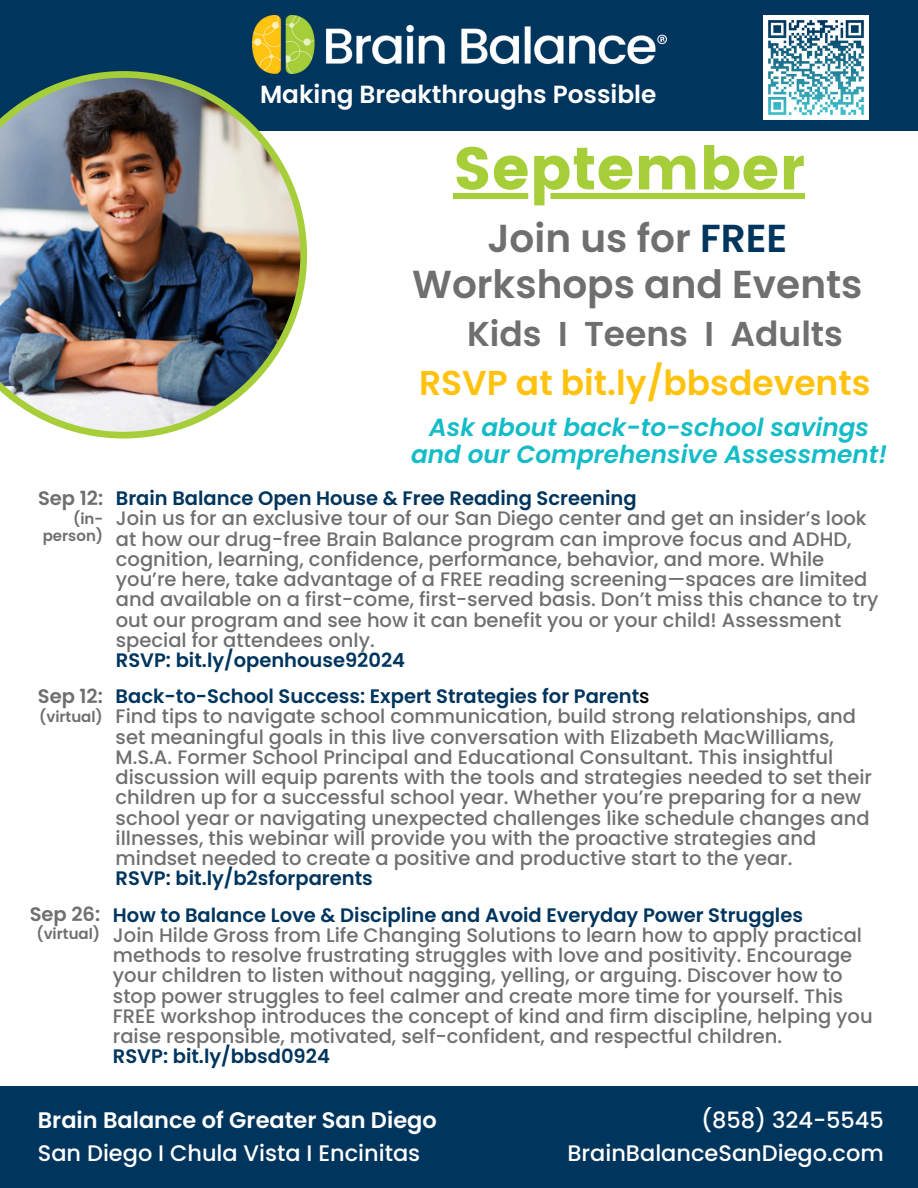
<style>
.page{position:relative;width:918px;height:1188px;background:#fff}
.page>*{position:absolute;margin:0;border:0;box-sizing:border-box;transform-origin:0 0}
.t1{font:60px "Poppins";color:#a6ce39}
.t2{font:600 39px/46.2px "Poppins";color:#6f6f6f;text-align:center}
.t3{font:600 34.5px "Poppins";color:#ffc20e}
.t4{font:600 34.5px "Poppins";color:#6f6f6f}
.t5{font:italic 600 24.75px/27px "Poppins";color:#13bcc7;text-align:center}
.t6{font:600 24.75px "Poppins";color:#fff}
.t7{font:600 22.5px/32.7px "Poppins";color:#fff}
.t8{font:500 22.5px/32.7px "Poppins";color:#fff;text-align:right}
.t9{font:500 19.5px/20.2px "Poppins";color:#6f6f6f}
.t10{font:600 19.5px "Poppins";color:#6f6f6f}
.t11{font:600 15px/16.8px "Poppins";color:#6f6f6f;text-align:right}
.s1{color:#00355d}
.s2{font-weight:600;color:#00355d}
.s3{color:#000}
.s4{font-weight:500}
</style>
<div class="page">
<div style="left:0;top:0;width:918px;height:130px;background:#00355d"></div>
<img style="left:252px;top:15px;width:414px;height:56px">
<img style="left:0;top:71px;width:307px;height:367px">
<img style="left:764px;top:15px;width:104px;height:105px">
<div style="left:0;top:1087px;width:918px;height:101px;background:#00355d"></div>
<div style="left:453px;top:193px;width:352px;height:5px;background:#a6ce39"></div>
<h4 class="t6" style="left:260px;top:77px;width:398px">Making Breakthroughs Possible</h4>
<p class="t1" style="left:453px;top:134px;width:353px">September</p>
<p class="t2" style="left:412px;top:215px;width:452px">Join us for <span class="s1">FREE<br></span>Workshops and Events</p>
<h5 class="t4" style="left:467px;top:310px;width:378px">Kids I Teens I Adults</h5>
<p class="t3" style="left:419px;top:359px;width:453px">RSVP at bit.ly/bbsdevents</p>
<p class="t5" style="left:411px;top:414px;width:478px">Ask about back-to-school savings and our Comprehensive Assessment!</p>
<h2 class="t10" style="left:38px;top:484px;width:67px">Sep 12:</h2>
<h3 class="t11" style="left:43px;top:510px;width:62px">(in&shy;person)</h3>
<h1 class="t9" style="left:116px;top:488px;width:764px"><span class="s2">Brain Balance Open House &amp; Free Reading Screening<br></span>Join us for an exclusive tour of our San Diego center and get an insider’s look at how our drug-free Brain Balance program can improve focus and ADHD, cognition, learning, confidence, performance, behavior, and more. While you’re here, take advantage of a FREE reading screening—spaces are limited and available on a first-come, first-served basis. Don’t miss this chance to try out our program and see how it can benefit you or your child! Assessment special for attendees only.<br><span class="s2">RSVP: bit.ly/openhouse92024</span></h1>
<p class="t10" style="left:38px;top:682px;width:67px">Sep 12:</p>
<h5 class="t11" style="left:39px;top:708px;width:65px">(virtual)</h5>
<p class="t9" style="left:116px;top:686px;width:758px"><span class="s2">Back-to-School Success: Expert Strategies for Parent</span><span class="s3">s<br></span>Find tips to navigate school communication, build strong relationships, and set meaningful goals in this live conversation with Elizabeth MacWilliams, M.S.A. Former School Principal and Educational Consultant. This insightful discussion will equip parents with the tools and strategies needed to set their children up for a successful school year. Whether you’re preparing for a new school year or navigating unexpected challenges like schedule changes and illnesses, this webinar will provide you with the proactive strategies and mindset needed to create a positive and productive start to the year.<br><span class="s2">RSVP: bit.ly/b2sforparents</span></p>
<h4 class="t10" style="left:30px;top:901px;width:72px">Sep 26:</h4>
<h4 class="t11" style="left:36px;top:926px;width:65px">(virtual)</h4>
<h5 class="t9" style="left:113px;top:905px;width:761px"><span class="s2">How to Balance Love &amp; Discipline and Avoid Everyday Power Struggles<br></span>Join Hilde Gross from Life Changing Solutions to learn how to apply practical methods to resolve frustrating struggles with love and positivity. Encourage your children to listen without nagging, yelling, or arguing. Discover how to stop power struggles to feel calmer and create more time for yourself. This FREE workshop introduces the concept of kind and firm discipline, helping you raise responsible, motivated, self-confident, and respectful children.<br><span class="s2">RSVP: bit.ly/bbsd0924</span></h5>
<h4 class="t7" style="left:38px;top:1104px;width:400px">Brain Balance of Greater San Diego<br><span class="s4">San Diego I Chula Vista I Encinitas</span></h4>
<h3 class="t8" style="left:567px;top:1104px;width:318px">(858) 324-5545<br>BrainBalanceSanDiego.com</h3>
</div>
